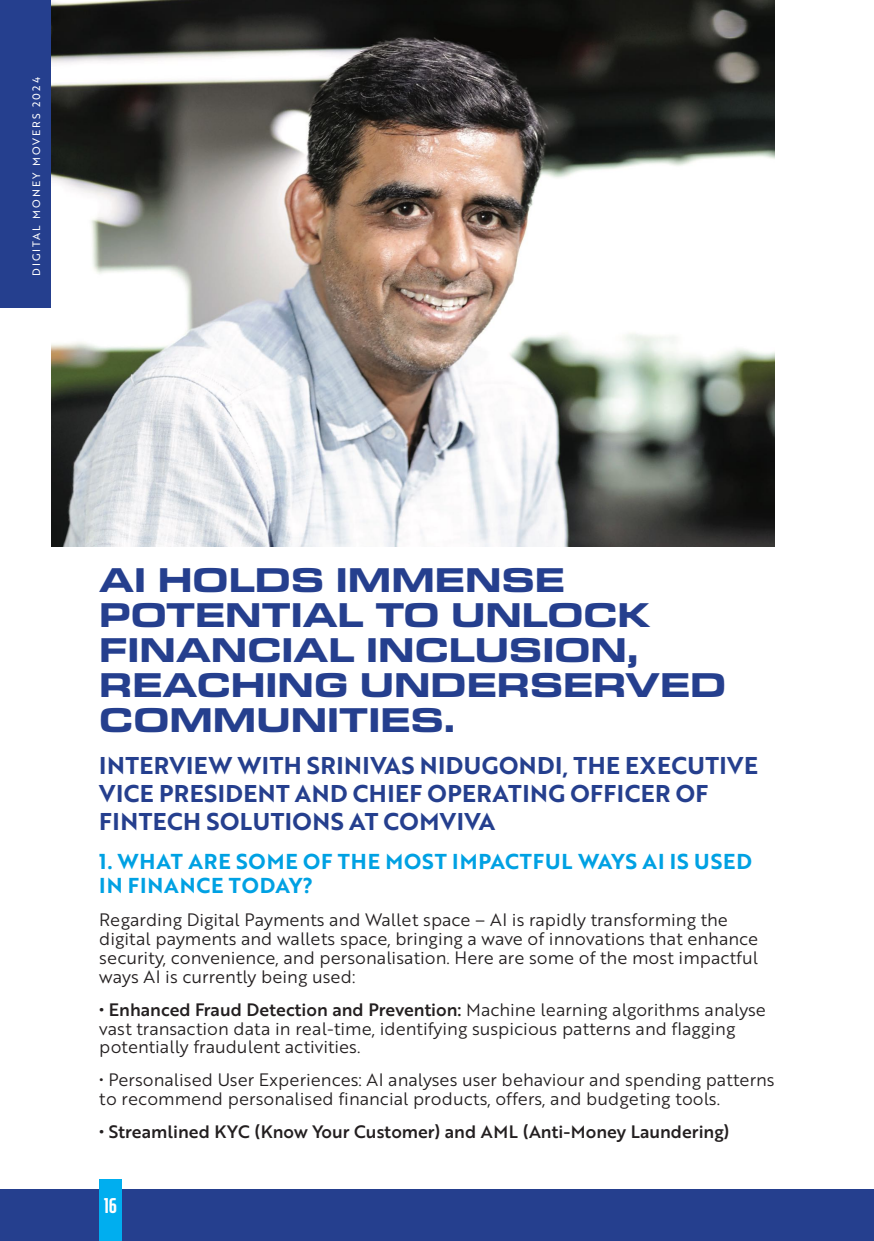
<style>
.page{position:relative;width:874px;height:1241px;background:#fff}
.page>*{position:absolute;margin:0;border:0;box-sizing:border-box;transform-origin:0 0}
.t1{font:700 expanded 35px/35px "Eurostile Next LT Pro";color:#253f8e}
.t2{font:23.62px/28px "Brother 1816 Bold";letter-spacing:.02em;color:#253f8e}
.t3{font:21px/24.5px "Brother 1816 Bold";letter-spacing:.04em;color:#00a1e3}
.t4{font:900 21px "XXII Neue Norm Rnd Cnd";color:#fff}
.t5{font:17.5px/18.9px "Brother 1816 Book";color:#231f20}
.t6{font:17.5px "Brother 1816 Medium";color:#231f20}
.t7{font:10.5px "Brother 1816 Regular";letter-spacing:.2em;color:#fff}
.s1{font-family:"Brother 1816 Book"}
</style>
<div class="page">
<div style="left:0;top:1189px;width:873px;height:51px;background:#253f8e"></div>
<div style="left:0;top:0;width:52px;height:307px;background:#253f8e"></div>
<img style="left:52px;top:0;width:722px;height:547px">
<div style="left:99px;top:1179px;width:22px;height:61px;background:#00aeef"></div>
<p class="t7" style="left:28px;top:276px;width:200px;rotate:-90deg">DIGITAL MONEY MOVERS 2024</p>
<h1 class="t1" style="left:99px;top:563px;width:628px">AI HOLDS IMMENSE<br>POTENTIAL TO UNLOCK<br>FINANCIAL INCLUSION,<br>REACHING UNDERSERVED<br>COMMUNITIES.</h1>
<h2 class="t2" style="left:99px;top:750px;width:659px">INTERVIEW WITH SRINIVAS NIDUGONDI, THE EXECUTIVE<br>VICE PRESIDENT AND CHIEF OPERATING OFFICER OF<br>FINTECH SOLUTIONS AT COMVIVA</h2>
<p class="t3" style="left:99px;top:847px;width:653px">1. WHAT ARE SOME OF THE MOST IMPACTFUL WAYS AI IS USED<br>IN FINANCE TODAY?</p>
<p class="t5" style="left:99px;top:909px;width:660px">Regarding Digital Payments and Wallet space – AI is rapidly transforming the digital payments and wallets space, bringing a wave of innovations that enhance security, convenience, and personalisation. Here are some of the most impactful ways AI is currently being used:</p>
<p class="t6" style="left:99px;top:995px;width:667px">• Enhanced Fraud Detection and Prevention: <span class="s1">Machine learning algorithms analyse</span></p>
<p class="t5" style="left:99px;top:1017px;width:637px">vast transaction data in real-time, identifying suspicious patterns and flagging potentially fraudulent activities.</p>
<p class="t5" style="left:99px;top:1069px;width:676px">• Personalised User Experiences: AI analyses user behaviour and spending patterns to recommend personalised financial products, offers, and budgeting tools.</p>
<p class="t6" style="left:99px;top:1118px;width:631px">• Streamlined KYC (Know Your Customer) and AML (Anti-Money Laundering)</p>
<p class="t4" style="left:104px;top:1192px;width:15px">16</p>
</div>
